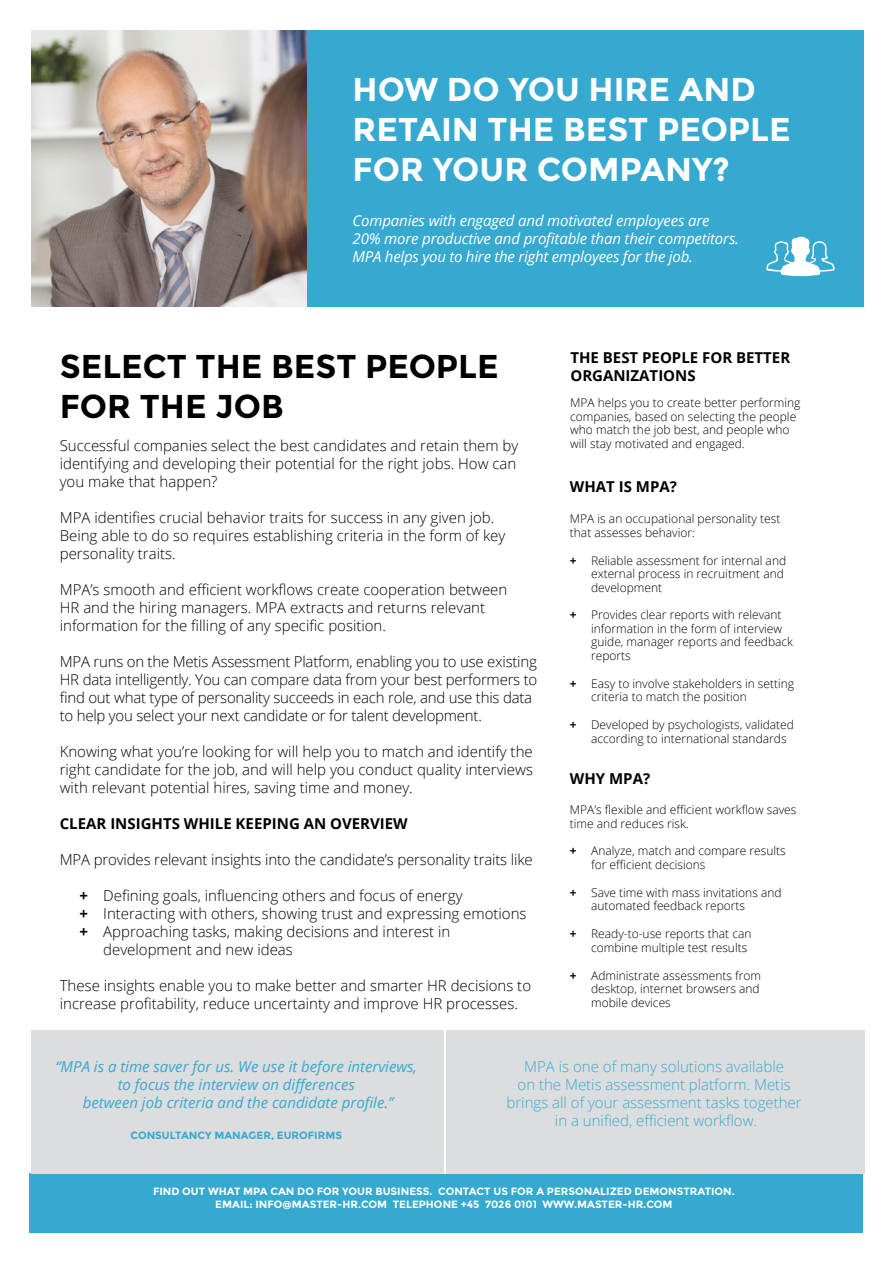
<style>
.page{position:relative;width:893px;height:1263px;background:#fff}
.page>*{position:absolute;margin:0;border:0;box-sizing:border-box;transform-origin:0 0}
.t1{font:700 33px/39.6px "Montserrat";color:#fff}
.t2{font:700 33px/39.6px "Montserrat";color:#000}
.t3{font:300 15px/18px "Open Sans";color:#000}
.t4{font:italic 15px/18px "Open Sans";letter-spacing:-.01em;color:#fff}
.t5{font:300 15px/18px "Open Sans";color:#36a9d0;text-align:center}
.t6{font:italic 15px/18px "Open Sans";color:#36a9d0;text-align:center}
.t7{font:700 15px/18px "Open Sans";color:#000}
.t8{font:300 12px/13.5px "Open Sans";color:#000}
.t9{font:700 10.5px/12.6px "Montserrat";color:#fff;text-align:center}
.t10{font:700 10.5px "Montserrat";color:#36a9d0}
.s1{font-weight:700}
</style>
<div class="page">
<div style="left:30px;top:1173px;width:833px;height:60px;background:#36a9d0"></div>
<div style="left:306px;top:30px;width:557px;height:276px;background:#36a9d0"></div>
<img style="left:31px;top:30px;width:275px;height:276px">
<div style="left:31px;top:1030px;width:834px;height:143px;background:#dcddde"></div>
<hr style="left:444px;top:1030px;width:2px;height:144px;background:#fff">
<svg style="left:766px;top:237px;width:69px;height:39px"></svg>
<h1 class="t1" style="left:353px;top:70px;width:439px">HOW DO YOU HIRE AND<br>RETAIN THE BEST PEOPLE<br>FOR YOUR COMPANY?</h1>
<p class="t4" style="left:353px;top:212px;width:388px">Companies with engaged and motivated employees are<br>20% more productive and profitable than their competitors.<br>MPA helps you to hire the right employees for the job.</p>
<h1 class="t2" style="left:60px;top:347px;width:440px">SELECT THE BEST PEOPLE<br>FOR THE JOB</h1>
<p class="t3" style="left:60px;top:436px;width:460px">Successful companies select the best candidates and retain them by identifying and developing their potential for the right jobs. How can you make that happen?</p>
<p class="t3" style="left:60px;top:508px;width:447px">MPA identifies crucial behavior traits for success in any given job.<br>Being able to do so requires establishing criteria in the form of key personality traits.</p>
<p class="t3" style="left:60px;top:580px;width:449px">MPA’s smooth and efficient workflows create cooperation between<br>HR and the hiring managers. MPA extracts and returns relevant information for the filling of any specific position.</p>
<p class="t3" style="left:60px;top:652px;width:479px">MPA runs on the Metis Assessment Platform, enabling you to use existing HR data intelligently. You can compare data from your best performers to find out what type of personality succeeds in each role, and use this data to help you select your next candidate or for talent development.</p>
<p class="t3" style="left:60px;top:742px;width:475px;text-align:justify">Knowing what you’re looking for will help you to match and identify the right candidate for the job, and will help you conduct quality interviews with relevant potential hires, saving time and money.</p>
<p class="t7" style="left:60px;top:814px;width:350px">CLEAR INSIGHTS WHILE KEEPING AN OVERVIEW</p>
<p class="t3" style="left:60px;top:850px;width:474px">MPA provides relevant insights into the candidate’s personality traits like</p>
<p class="t3" style="left:80px;top:886px;width:384px"><span class="s1">+</span> Defining goals, influencing others and focus of energy</p>
<p class="t3" style="left:80px;top:904px;width:449px"><span class="s1">+</span> Interacting with others, showing trust and expressing emotions</p>
<p class="t3" style="left:80px;top:922px;width:372px"><span class="s1">+</span> Approaching tasks, making decisions and interest in</p>
<p class="t3" style="left:103px;top:940px;width:191px">development and new ideas</p>
<p class="t3" style="left:60px;top:976px;width:473px">These insights enable you to make better and smarter HR decisions to increase profitability, reduce uncertainty and improve HR processes.</p>
<p class="t7" style="left:570px;top:348px;width:221px">THE BEST PEOPLE FOR BETTER<br>ORGANIZATIONS</p>
<p class="t8" style="left:570px;top:396px;width:232px">MPA helps you to create better performing companies, based on selecting the people who match the job best, and people who will stay motivated and engaged.</p>
<p class="t7" style="left:570px;top:477px;width:109px">WHAT IS MPA?</p>
<p class="t8" style="left:570px;top:512px;width:212px">MPA is an occupational personality test that assesses behavior:</p>
<p class="t8" style="left:591px;top:553px;width:197px;text-indent:-21px"><span class="s1">+</span> Reliable assessment for internal and external process in recruitment and development</p>
<p class="t8" style="left:591px;top:608px;width:203px;text-indent:-21px"><span class="s1">+</span> Provides clear reports with relevant information in the form of interview guide, manager reports and feedback reports</p>
<p class="t8" style="left:591px;top:676px;width:205px;text-indent:-21px"><span class="s1">+</span> Easy to involve stakeholders in setting criteria to match the position</p>
<p class="t8" style="left:591px;top:718px;width:204px;text-indent:-21px"><span class="s1">+</span> Developed by psychologists, validated according to international standards</p>
<p class="t7" style="left:570px;top:769px;width:82px">WHY MPA?</p>
<p class="t8" style="left:570px;top:803px;width:228px">MPA’s flexible and efficient workflow saves time and reduces risk.</p>
<p class="t8" style="left:591px;top:844px;width:196px;text-indent:-21px"><span class="s1">+</span> Analyze, match and compare results for efficient decisions</p>
<p class="t8" style="left:591px;top:885px;width:192px;text-indent:-21px"><span class="s1">+</span> Save time with mass invitations and automated feedback reports</p>
<p class="t8" style="left:591px;top:927px;width:162px;text-indent:-21px"><span class="s1">+</span> Ready-to-use reports that can combine multiple test results</p>
<p class="t8" style="left:591px;top:968px;width:172px;text-indent:-21px"><span class="s1">+</span> Administrate assessments from desktop, internet browsers and mobile devices</p>
<p class="t6" style="left:55px;top:1057px;width:363px">“MPA is a time saver for us. We use it before interviews, to focus the interview on differences<br>between job criteria and the candidate profile.”</p>
<p class="t10" style="left:130px;top:1129px;width:213px">CONSULTANCY MANAGER, EUROFIRMS</p>
<p class="t5" style="left:506px;top:1057px;width:297px">MPA is one of many solutions available<br>on the Metis assessment platform. Metis brings all of your assessment tasks together in a unified, efficient workflow.</p>
<p class="t9" style="left:153px;top:1185px;width:583px">FIND OUT WHAT MPA CAN DO FOR YOUR BUSINESS. CONTACT US FOR A PERSONALIZED DEMONSTRATION.<br>EMAIL: INFO@MASTER-HR.COM TELEPHONE +45 7026 0101 WWW.MASTER-HR.COM</p>
</div>
